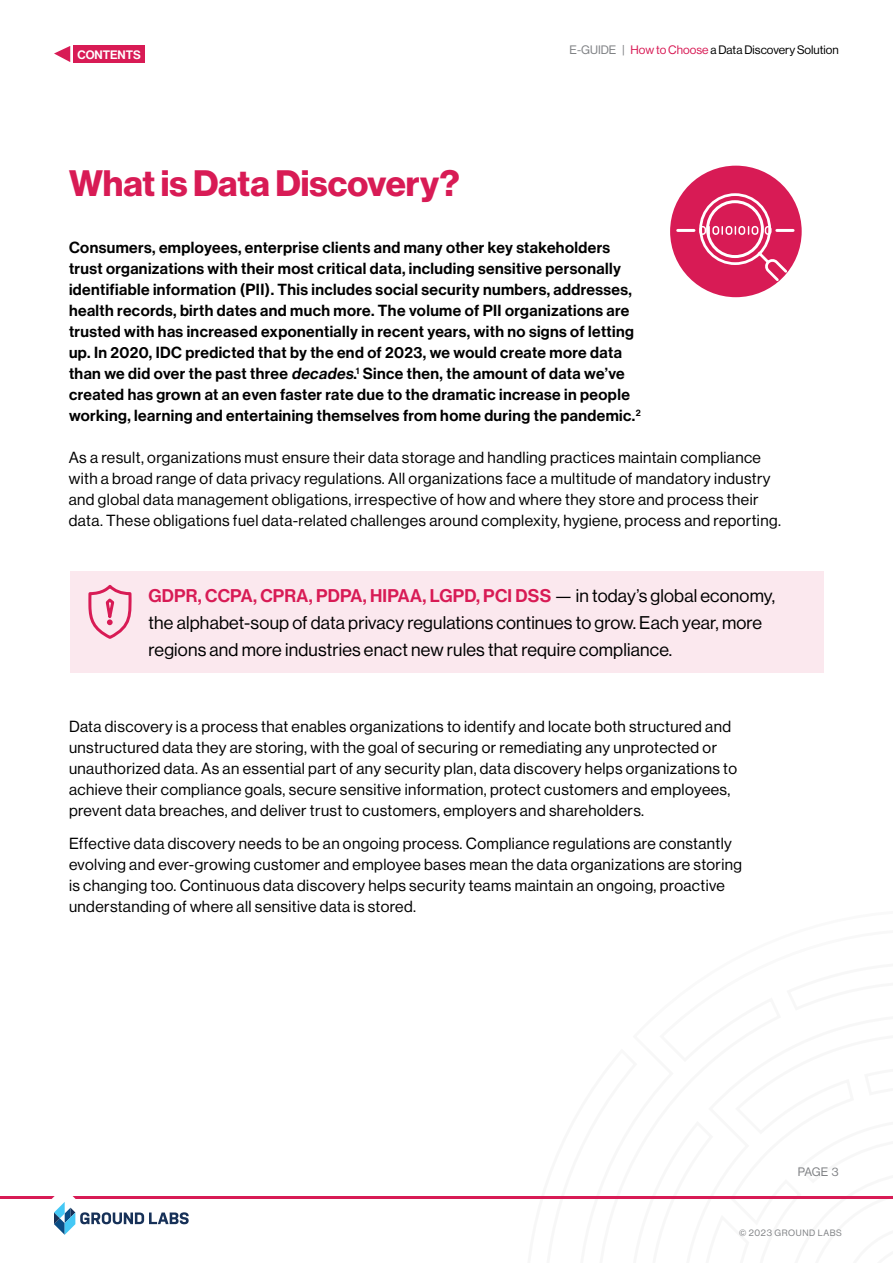
<style>
.page{position:relative;width:893px;height:1263px;background:#fff}
.page>*{position:absolute;margin:0;border:0;box-sizing:border-box;transform-origin:0 0}
.t1{font:36px "N Haas Grotesk DS Pro 75 Bd";color:#d81b55}
.t2{font:18px/27px "N Haas Grotesk DS Pro 55 Rg";letter-spacing:.01em;color:#000}
.t3{font:18px "N Haas Grotesk DS Pro 65 Md";letter-spacing:.01em;color:#d81b55}
.t4{font:15.75px/21px "N Haas Grotesk DS Pro 55 Rg";letter-spacing:.025em;color:#000}
.t5{font:15.75px/21px "N Haas Grotesk DS Pro 65 Md";letter-spacing:.025em;color:#000}
.t6{font:12px "N Haas Grotesk DS Pro 55 Rg";color:#000}
.t7{font:12px "N Haas Grotesk DS Pro 65 Md";color:#fff}
.t8{font:12px "N Haas Grotesk DS Pro 55 Rg";color:#808285}
.t9{font:9px "N Haas Grotesk DS Pro 55 Rg";letter-spacing:.065em;color:#808285}
.s1{color:#808285}
.s2{color:#d81b55}
.s3{font-style:italic}
.s4{font-family:"N Haas Grotesk DS Pro 55 Rg";color:#000}
</style>
<div class="page">
<div style="left:73px;top:45px;width:72px;height:18px;background:#d81b55"></div>
<svg style="left:54px;top:46px;width:16px;height:16px"></svg>
<div style="left:670px;top:166px;width:132px;height:131px;background:#d81b55;border-radius:50%"></div>
<svg style="left:699px;top:192px;width:91px;height:92px"></svg>
<hr style="left:678px;top:229px;width:16px;height:3px;background:#fff">
<hr style="left:777px;top:229px;width:16px;height:3px;background:#fff">
<div style="left:70px;top:571px;width:754px;height:102px;background:#fbe8ee"></div>
<svg style="left:88px;top:584px;width:44px;height:55px"></svg>
<hr style="left:0;top:1196px;width:893px;height:3px;background:#d81b55">
<svg style="left:51px;top:1196px;width:138px;height:39px"></svg>
<p class="t7" style="left:78px;top:47px;width:65px">CONTENTS</p>
<p class="t6" style="left:570px;top:43px;width:271px"><span class="s1">E-GUIDE |</span> <span class="s2">How to Choose</span> a Data Discovery Solution</p>
<h1 class="t1" style="left:69px;top:163px;width:392px">What is Data Discovery?</h1>
<p class="t5" style="left:69px;top:237px;width:573px">Consumers, employees, enterprise clients and many other key stakeholders trust organizations with their most critical data, including sensitive personally identifiable information (PII). This includes social security numbers, addresses, health records, birth dates and much more. The volume of PII organizations are trusted with has increased exponentially in recent years, with no signs of letting up. In 2020, IDC predicted that by the end of 2023, we would create more data than we did over the past three <span class="s3">decades</span>.<sup>1</sup> Since then, the amount of data we’ve created has grown at an even faster rate due to the dramatic increase in people working, learning and entertaining themselves from home during the pandemic.<sup>2</sup></p>
<p class="t4" style="left:69px;top:447px;width:714px">As a result, organizations must ensure their data storage and handling practices maintain compliance with a broad range of data privacy regulations. All organizations face a multitude of mandatory industry and global data management obligations, irrespective of how and where they store and process their data. These obligations fuel data-related challenges around complexity, hygiene, process and reporting.</p>
<p class="t3" style="left:149px;top:586px;width:628px">GDPR, CCPA, CPRA, PDPA, HIPAA, LGPD, PCI DSS <span class="s4">— in today’s global economy,</span></p>
<p class="t2" style="left:149px;top:610px;width:615px">the alphabet-soup of data privacy regulations continues to grow. Each year, more regions and more industries enact new rules that require compliance.</p>
<p class="t4" style="left:69px;top:716px;width:669px">Data discovery is a process that enables organizations to identify and locate both structured and unstructured data they are storing, with the goal of securing or remediating any unprotected or unauthorized data. As an essential part of any security plan, data discovery helps organizations to achieve their compliance goals, secure sensitive information, protect customers and employees, prevent data breaches, and deliver trust to customers, employers and shareholders.</p>
<p class="t4" style="left:69px;top:833px;width:674px">Effective data discovery needs to be an ongoing process. Compliance regulations are constantly evolving and ever-growing customer and employee bases mean the data organizations are storing is changing too. Continuous data discovery helps security teams maintain an ongoing, proactive understanding of where all sensitive data is stored.</p>
<p class="t8" style="left:798px;top:1165px;width:42px">PAGE 3</p>
<p class="t9" style="left:739px;top:1228px;width:104px">© 2023 GROUND LABS</p>
</div>
